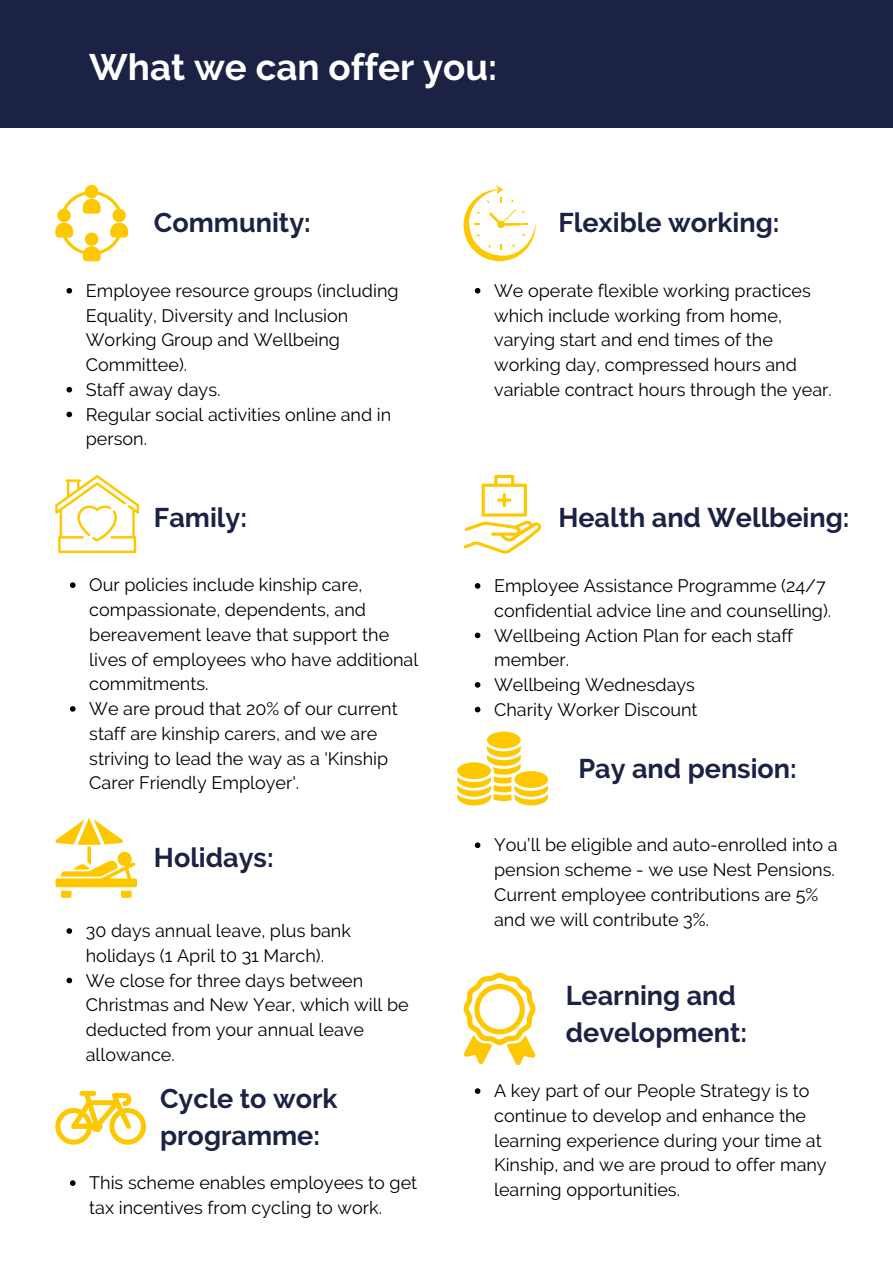
<style>
.page{position:relative;width:893px;height:1264px;background:#fff}
.page>*{position:absolute;margin:0;border:0;box-sizing:border-box;transform-origin:0 0}
.t1{font:700 36.75px "Raleway";color:#fff}
.t2{font:700 27px/37px "Raleway";color:#1c2243}
.t3{font:18px/24.8px "Raleway";color:#000}
</style>
<div class="page">
<div style="left:0;top:0;width:892px;height:128px;background:#1c2243"></div>
<svg style="left:55px;top:185px;width:73px;height:76px"></svg>
<svg style="left:463px;top:185px;width:72px;height:76px"></svg>
<svg style="left:55px;top:475px;width:84px;height:77px"></svg>
<svg style="left:463px;top:475px;width:78px;height:78px"></svg>
<svg style="left:502px;top:493px;width:4px;height:14px"></svg>
<hr style="left:497px;top:498px;width:14px;height:3px;background:#fdc800;border-radius:2px">
<svg style="left:55px;top:818px;width:82px;height:79px"></svg>
<svg style="left:457px;top:731px;width:91px;height:74px"></svg>
<svg style="left:463px;top:972px;width:72px;height:92px"></svg>
<svg style="left:55px;top:1090px;width:91px;height:54px"></svg>
<svg style="left:66px;top:288px;width:6px;height:5px"></svg>
<svg style="left:66px;top:387px;width:6px;height:5px"></svg>
<svg style="left:66px;top:411px;width:6px;height:6px"></svg>
<svg style="left:475px;top:288px;width:5px;height:5px"></svg>
<svg style="left:475px;top:583px;width:5px;height:5px"></svg>
<svg style="left:475px;top:632px;width:5px;height:6px"></svg>
<svg style="left:475px;top:682px;width:5px;height:5px"></svg>
<svg style="left:475px;top:706px;width:5px;height:6px"></svg>
<svg style="left:66px;top:928px;width:6px;height:5px"></svg>
<svg style="left:66px;top:977px;width:6px;height:6px"></svg>
<svg style="left:475px;top:842px;width:5px;height:6px"></svg>
<svg style="left:475px;top:1088px;width:5px;height:5px"></svg>
<svg style="left:70px;top:1180px;width:6px;height:5px"></svg>
<svg style="left:70px;top:582px;width:6px;height:6px"></svg>
<svg style="left:70px;top:706px;width:6px;height:5px"></svg>
<p class="t1" style="left:89px;top:45px;width:409px">What we can offer you:</p>
<p class="t2" style="left:154px;top:204px;width:158px">Community:</p>
<p class="t2" style="left:558px;top:204px;width:223px">Flexible working:</p>
<p class="t3" style="left:86px;top:278px;width:314px">Employee resource groups (including<br>Equality, Diversity and Inclusion<br>Working Group and Wellbeing<br>Committee).</p>
<p class="t3" style="left:86px;top:377px;width:136px">Staff away days.</p>
<p class="t3" style="left:86px;top:402px;width:307px">Regular social activities online and in person.</p>
<p class="t3" style="left:494px;top:278px;width:339px">We operate flexible working practices which include working from home, varying start and end times of the working day, compressed hours and variable contract hours through the year.</p>
<p class="t2" style="left:154px;top:499px;width:95px">Family:</p>
<p class="t2" style="left:558px;top:499px;width:292px">Health and Wellbeing:</p>
<p class="t3" style="left:89px;top:572px;width:330px">Our policies include kinship care, compassionate, dependents, and bereavement leave that support the lives of employees who have additional commitments.</p>
<p class="t3" style="left:89px;top:696px;width:310px">We are proud that 20% of our current staff are kinship carers, and we are striving to lead the way as a 'Kinship Carer Friendly Employer'.</p>
<p class="t2" style="left:154px;top:839px;width:121px">Holidays:</p>
<p class="t3" style="left:86px;top:918px;width:266px">30 days annual leave, plus bank holidays (1 April t0 31 March).</p>
<p class="t3" style="left:86px;top:967px;width:324px">We close for three days between<br>Christmas and New Year, which will be deducted from your annual leave allowance.</p>
<p class="t2" style="left:160px;top:1080px;width:179px">Cycle to work</p>
<p class="t2" style="left:160px;top:1117px;width:161px">programme:</p>
<p class="t3" style="left:89px;top:1170px;width:329px">This scheme enables employees to get tax incentives from cycling to work.</p>
<p class="t3" style="left:494px;top:573px;width:338px">Employee Assistance Programme (24/7 confidential advice line and counselling).</p>
<p class="t3" style="left:494px;top:623px;width:300px">Wellbeing Action Plan for each staff member.</p>
<p class="t3" style="left:494px;top:672px;width:202px">Wellbeing Wednesdays</p>
<p class="t3" style="left:494px;top:697px;width:205px">Charity Worker Discount</p>
<p class="t2" style="left:578px;top:749px;width:220px">Pay and pension:</p>
<p class="t3" style="left:494px;top:832px;width:345px">You’ll be eligible and auto-enrolled into a pension scheme - we use Nest Pensions.<br>Current employee contributions are 5% and we will contribute 3%.</p>
<p class="t2" style="left:566px;top:976px;width:183px">Learning and development:</p>
<p class="t3" style="left:494px;top:1078px;width:334px">A key part of our People Strategy is to continue to develop and enhance the learning experience during your time at Kinship, and we are proud to offer many learning opportunities.</p>
</div>
